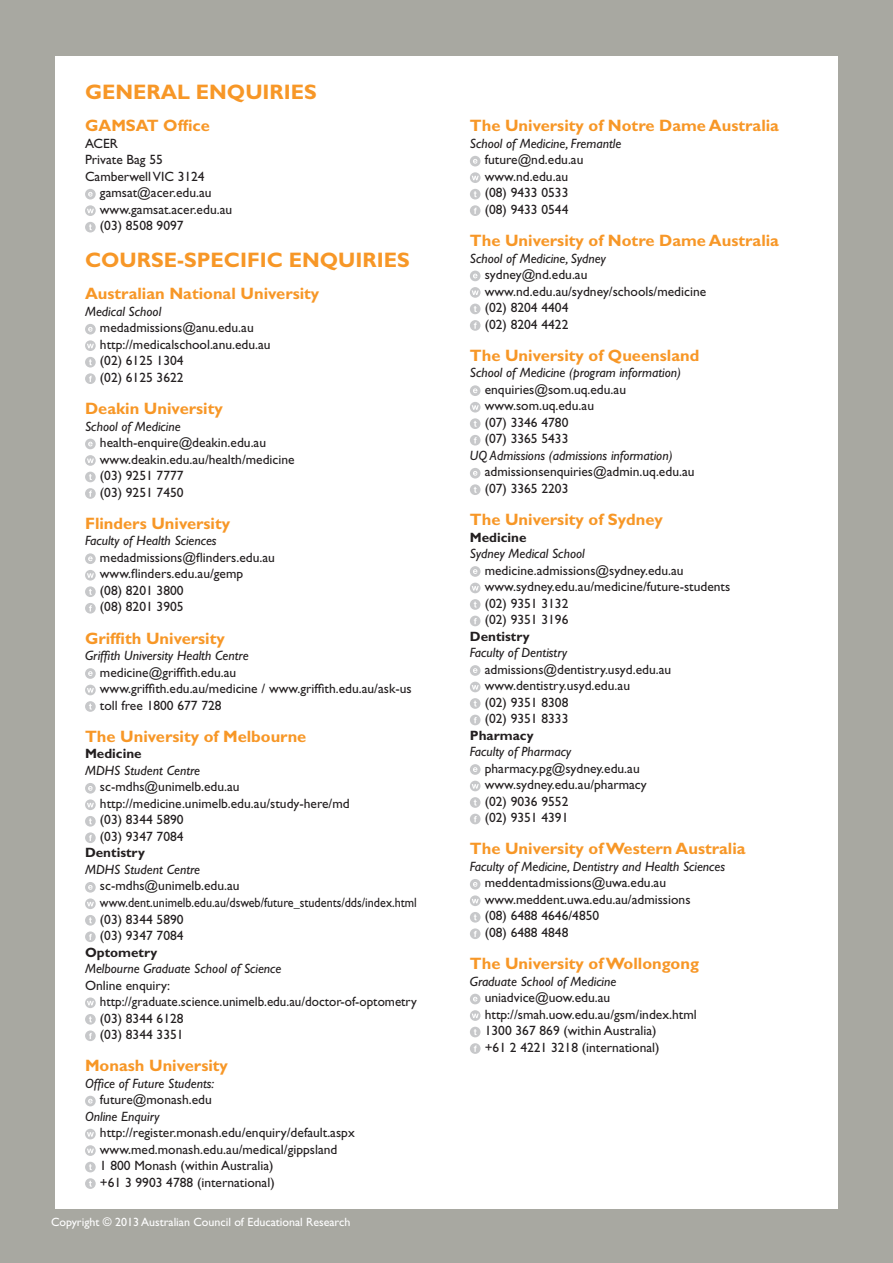
<style>
.page{position:relative;width:893px;height:1263px;background:#a8a8a1}
.page>*{position:absolute;margin:0;border:0;box-sizing:border-box;transform-origin:0 0}
.t1{font:700 21px "Gill Sans";color:#f79727}
.t2{font:700 16.5px "Gill Sans";color:#f79727}
.t3{font:13.5px/16.5px "Gill Sans";color:#231f20}
.t4{font:italic 13.5px "Gill Sans";color:#231f20}
.t5{font:700 13.5px "Gill Sans";color:#231f20}
.t6{font:12px "Gill Sans";color:#fff}
</style>
<div class="page">
<div style="left:55px;top:56px;width:783px;height:1153px;background:#fff"></div>
<svg style="left:85px;top:189px;width:11px;height:10px"></svg>
<svg style="left:85px;top:205px;width:11px;height:11px"></svg>
<svg style="left:85px;top:222px;width:11px;height:10px"></svg>
<svg style="left:85px;top:324px;width:11px;height:10px"></svg>
<svg style="left:85px;top:340px;width:11px;height:11px"></svg>
<svg style="left:85px;top:357px;width:11px;height:10px"></svg>
<svg style="left:85px;top:373px;width:11px;height:11px"></svg>
<svg style="left:85px;top:439px;width:11px;height:10px"></svg>
<svg style="left:85px;top:455px;width:11px;height:11px"></svg>
<svg style="left:85px;top:472px;width:11px;height:10px"></svg>
<svg style="left:85px;top:488px;width:11px;height:11px"></svg>
<svg style="left:85px;top:553px;width:11px;height:11px"></svg>
<svg style="left:85px;top:570px;width:11px;height:10px"></svg>
<svg style="left:85px;top:586px;width:11px;height:11px"></svg>
<svg style="left:85px;top:603px;width:11px;height:10px"></svg>
<svg style="left:85px;top:668px;width:11px;height:11px"></svg>
<svg style="left:85px;top:685px;width:11px;height:10px"></svg>
<svg style="left:85px;top:701px;width:11px;height:11px"></svg>
<svg style="left:85px;top:783px;width:11px;height:27px"></svg>
<svg style="left:85px;top:816px;width:11px;height:27px"></svg>
<svg style="left:85px;top:882px;width:11px;height:27px"></svg>
<svg style="left:85px;top:915px;width:11px;height:27px"></svg>
<svg style="left:85px;top:997px;width:11px;height:11px"></svg>
<svg style="left:85px;top:1014px;width:11px;height:27px"></svg>
<svg style="left:85px;top:1096px;width:11px;height:10px"></svg>
<svg style="left:85px;top:1129px;width:11px;height:10px"></svg>
<svg style="left:85px;top:1145px;width:11px;height:11px"></svg>
<svg style="left:85px;top:1162px;width:11px;height:10px"></svg>
<svg style="left:85px;top:1178px;width:11px;height:11px"></svg>
<svg style="left:470px;top:156px;width:11px;height:10px"></svg>
<svg style="left:470px;top:172px;width:11px;height:11px"></svg>
<svg style="left:470px;top:189px;width:11px;height:10px"></svg>
<svg style="left:470px;top:205px;width:11px;height:11px"></svg>
<svg style="left:470px;top:271px;width:11px;height:10px"></svg>
<svg style="left:470px;top:287px;width:11px;height:11px"></svg>
<svg style="left:470px;top:304px;width:11px;height:10px"></svg>
<svg style="left:470px;top:320px;width:11px;height:11px"></svg>
<svg style="left:470px;top:385px;width:11px;height:11px"></svg>
<svg style="left:470px;top:402px;width:11px;height:10px"></svg>
<svg style="left:470px;top:418px;width:11px;height:11px"></svg>
<svg style="left:470px;top:435px;width:11px;height:10px"></svg>
<svg style="left:470px;top:468px;width:11px;height:10px"></svg>
<svg style="left:470px;top:484px;width:11px;height:11px"></svg>
<svg style="left:470px;top:566px;width:11px;height:11px"></svg>
<svg style="left:470px;top:583px;width:11px;height:10px"></svg>
<svg style="left:470px;top:599px;width:11px;height:11px"></svg>
<svg style="left:470px;top:616px;width:11px;height:10px"></svg>
<svg style="left:470px;top:665px;width:11px;height:11px"></svg>
<svg style="left:470px;top:682px;width:11px;height:10px"></svg>
<svg style="left:470px;top:698px;width:11px;height:11px"></svg>
<svg style="left:470px;top:715px;width:11px;height:10px"></svg>
<svg style="left:470px;top:764px;width:11px;height:11px"></svg>
<svg style="left:470px;top:781px;width:11px;height:10px"></svg>
<svg style="left:470px;top:797px;width:11px;height:11px"></svg>
<svg style="left:470px;top:814px;width:11px;height:10px"></svg>
<svg style="left:470px;top:879px;width:11px;height:10px"></svg>
<svg style="left:470px;top:895px;width:11px;height:11px"></svg>
<svg style="left:470px;top:912px;width:11px;height:10px"></svg>
<svg style="left:470px;top:928px;width:11px;height:11px"></svg>
<svg style="left:470px;top:994px;width:11px;height:10px"></svg>
<svg style="left:470px;top:1010px;width:11px;height:11px"></svg>
<svg style="left:470px;top:1027px;width:11px;height:10px"></svg>
<svg style="left:470px;top:1043px;width:11px;height:11px"></svg>
<h1 class="t1" style="left:85px;top:80px;width:233px">GENERAL ENQUIRIES</h1>
<p class="t2" style="left:85px;top:116px;width:126px">GAMSAT Office</p>
<p class="t3" style="left:85px;top:135px;width:34px">ACER</p>
<p class="t3" style="left:85px;top:152px;width:79px">Private Bag 55</p>
<p class="t3" style="left:85px;top:168px;width:121px">Camberwell VIC 3124</p>
<p class="t3" style="left:100px;top:185px;width:113px">gamsat@acer.edu.au</p>
<p class="t3" style="left:100px;top:201px;width:134px">www.gamsat.acer.edu.au</p>
<p class="t3" style="left:100px;top:218px;width:85px">(03) 8508 9097</p>
<h1 class="t1" style="left:85px;top:248px;width:326px">COURSE-SPECIFIC ENQUIRIES</h1>
<p class="t2" style="left:85px;top:284px;width:236px">Australian National University</p>
<p class="t4" style="left:85px;top:304px;width:78px">Medical School</p>
<p class="t3" style="left:100px;top:320px;width:172px">medadmissions@anu.edu.au http://medicalschool.anu.edu.au (02) 6125 1304<br>(02) 6125 3622</p>
<p class="t2" style="left:85px;top:399px;width:139px">Deakin University</p>
<p class="t4" style="left:85px;top:418px;width:97px">School of Medicine</p>
<p class="t3" style="left:100px;top:434px;width:196px">health-enquire@deakin.edu.au www.deakin.edu.au/health/medicine (03) 9251 7777<br>(03) 9251 7450</p>
<p class="t2" style="left:85px;top:514px;width:147px">Flinders University</p>
<p class="t4" style="left:85px;top:533px;width:133px">Faculty of Health Sciences</p>
<p class="t3" style="left:100px;top:549px;width:177px">medadmissions@flinders.edu.au www.flinders.edu.au/gemp<br>(08) 8201 3800<br>(08) 8201 3905</p>
<p class="t2" style="left:85px;top:628px;width:141px">Griffith University</p>
<p class="t4" style="left:85px;top:648px;width:165px">Griffith University Health Centre</p>
<p class="t3" style="left:100px;top:664px;width:313px">medicine@griffith.edu.au<br>www.griffith.edu.au/medicine / www.griffith.edu.au/ask-us toll free 1800 677 728</p>
<p class="t2" style="left:85px;top:727px;width:223px">The University of Melbourne</p>
<p class="t5" style="left:85px;top:746px;width:58px">Medicine</p>
<p class="t4" style="left:85px;top:763px;width:117px">MDHS Student Centre</p>
<p class="t3" style="left:100px;top:779px;width:251px">sc-mdhs@unimelb.edu.au http://medicine.unimelb.edu.au/study-here/md (03) 8344 5890<br>(03) 9347 7084</p>
<p class="t5" style="left:85px;top:845px;width:61px">Dentistry</p>
<p class="t4" style="left:85px;top:862px;width:117px">MDHS Student Centre</p>
<p class="t3" style="left:100px;top:878px;width:318px">sc-mdhs@unimelb.edu.au www.dent.unimelb.edu.au/dsweb/future_students/dds/index.html (03) 8344 5890<br>(03) 9347 7084</p>
<p class="t5" style="left:85px;top:944px;width:74px">Optometry</p>
<p class="t4" style="left:85px;top:961px;width:198px">Melbourne Graduate School of Science</p>
<p class="t3" style="left:100px;top:977px;width:319px;text-indent:-15px">Online enquiry: http://graduate.science.unimelb.edu.au/doctor-of-optometry (03) 8344 6128<br>(03) 8344 3351</p>
<p class="t2" style="left:85px;top:1056px;width:144px">Monash University</p>
<p class="t4" style="left:85px;top:1075px;width:131px">Office of Future Students:</p>
<p class="t3" style="left:100px;top:1091px;width:113px">future@monash.edu</p>
<p class="t4" style="left:85px;top:1108px;width:76px">Online Enquiry</p>
<p class="t3" style="left:100px;top:1124px;width:256px">http://register.monash.edu/enquiry/default.aspx www.med.monash.edu.au/medical/gippsland<br>1 800 Monash (within Australia)<br>+61 3 9903 4788 (international)</p>
<p class="t6" style="left:51px;top:1215px;width:301px">Copyright © 2013 Australian Council of Educational Research</p>
<p class="t2" style="left:470px;top:116px;width:311px">The University of Notre Dame Australia</p>
<p class="t4" style="left:470px;top:136px;width:153px">School of Medicine, Fremantle</p>
<p class="t3" style="left:485px;top:152px;width:100px">future@nd.edu.au www.nd.edu.au (08) 9433 0533 (08) 9433 0544</p>
<p class="t2" style="left:470px;top:231px;width:311px">The University of Notre Dame Australia</p>
<p class="t4" style="left:470px;top:250px;width:137px">School of Medicine, Sydney</p>
<p class="t3" style="left:485px;top:266px;width:223px">sydney@nd.edu.au www.nd.edu.au/sydney/schools/medicine (02) 8204 4404<br>(02) 8204 4422</p>
<p class="t2" style="left:470px;top:346px;width:231px">The University of Queensland</p>
<p class="t4" style="left:470px;top:365px;width:213px">School of Medicine (program information)</p>
<p class="t3" style="left:485px;top:381px;width:143px">enquiries@som.uq.edu.au www.som.uq.edu.au<br>(07) 3346 4780<br>(07) 3365 5433</p>
<p class="t4" style="left:470px;top:448px;width:204px">UQ Admissions (admissions information)</p>
<p class="t3" style="left:485px;top:464px;width:211px">admissionsenquiries@admin.uq.edu.au (07) 3365 2203</p>
<p class="t2" style="left:470px;top:510px;width:194px">The University of Sydney</p>
<p class="t5" style="left:470px;top:529px;width:58px">Medicine</p>
<p class="t4" style="left:470px;top:546px;width:116px">Sydney Medical School</p>
<p class="t3" style="left:485px;top:562px;width:247px">medicine.admissions@sydney.edu.au www.sydney.edu.au/medicine/future-students (02) 9351 3132<br>(02) 9351 3196</p>
<p class="t5" style="left:470px;top:628px;width:61px">Dentistry</p>
<p class="t4" style="left:470px;top:645px;width:99px">Faculty of Dentistry</p>
<p class="t3" style="left:485px;top:661px;width:188px">admissions@dentistry.usyd.edu.au www.dentistry.usyd.edu.au<br>(02) 9351 8308<br>(02) 9351 8333</p>
<p class="t5" style="left:470px;top:727px;width:65px">Pharmacy</p>
<p class="t4" style="left:470px;top:744px;width:103px">Faculty of Pharmacy</p>
<p class="t3" style="left:485px;top:760px;width:164px">pharmacy.pg@sydney.edu.au www.sydney.edu.au/pharmacy (02) 9036 9552<br>(02) 9351 4391</p>
<p class="t2" style="left:470px;top:839px;width:277px">The University of Western Australia</p>
<p class="t4" style="left:470px;top:859px;width:257px">Faculty of Medicine, Dentistry and Health Sciences</p>
<p class="t3" style="left:485px;top:875px;width:207px">meddentadmissions@uwa.edu.au www.meddent.uwa.edu.au/admissions (08) 6488 4646/4850<br>(08) 6488 4848</p>
<p class="t2" style="left:470px;top:954px;width:231px">The University of Wollongong</p>
<p class="t4" style="left:470px;top:973px;width:148px">Graduate School of Medicine</p>
<p class="t3" style="left:485px;top:989px;width:213px">uniadvice@uow.edu.au http://smah.uow.edu.au/gsm/index.html<br>1300 367 869 (within Australia)<br>+61 2 4221 3218 (international)</p>
</div>
